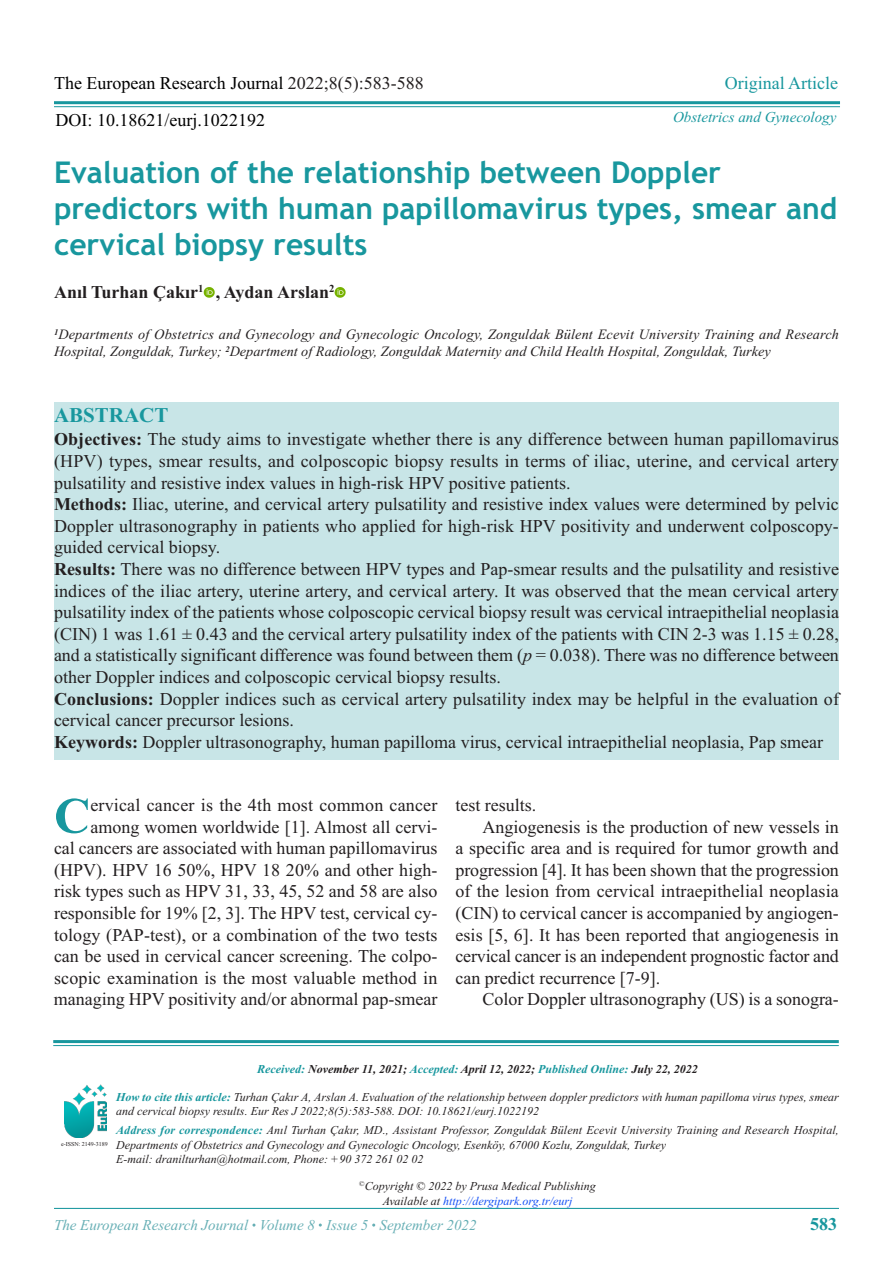
<style>
.page{position:relative;width:893px;height:1263px;background:#fff}
.page>*{position:absolute;margin:0;border:0;box-sizing:border-box;transform-origin:0 0}
.t1{font:700 50.55px "Times New Roman";color:#18979e}
.t2{font:700 30px/36px "Trebuchet MS";color:#18979e}
.t3{font:700 21px "Times New Roman";color:#18979e}
.t4{font:18px/21.6px "Times New Roman";color:#231f20}
.t5{font:18px/36.9px "Times New Roman";color:#000}
.t6{font:700 18px "Times New Roman";color:#231f20}
.t7{font:18px "Times New Roman";color:#18979e}
.t8{font:700 18px "Times New Roman";color:#18979e}
.t9{font:italic 15px "Times New Roman";color:#67afb5}
.t10{font:italic 15px "Times New Roman";color:#18979e}
.t11{font:italic 14.25px/17.1px "Times New Roman";letter-spacing:.01em;color:#231f20}
.t12{font:italic 12px/14.4px "Times New Roman";color:#231f20}
.t13{font:italic 700 12px "Times New Roman";color:#231f20}
.t14{font:6px "Times New Roman";color:#231f20}
.s1{color:#231f20}
.s2{font-weight:700}
.s3{font-style:italic}
.s4{color:#18979e}
.s5{font-weight:700;color:#18979e}
.s6{color:#104df6}
</style>
<div class="page">
<svg style="left:335px;top:287px;width:11px;height:11px"></svg>
<svg style="left:204px;top:287px;width:11px;height:11px"></svg>
<div style="left:54px;top:402px;width:785px;height:358px;background:#c8e5e7"></div>
<img style="left:64px;top:1084px;width:43px;height:54px">
<hr style="left:54px;top:1208px;width:785px;height:1px;background:#18979e">
<hr style="left:53px;top:1040px;width:786px;height:3px;background:#18979e">
<hr style="left:53px;top:1045px;width:786px;height:1px;background:#18979e">
<hr style="left:54px;top:101px;width:786px;height:3px;background:#18979e">
<hr style="left:54px;top:106px;width:786px;height:1px;background:#18979e">
<p class="t5" style="left:54px;top:64px;width:371px">The European Research Journal <span class="s1">2022;8(5):583-588<br></span>DOI: 10.18621/eurj.1022192</p>
<p class="t7" style="left:725px;top:72px;width:115px">Original Article</p>
<p class="t10" style="left:673px;top:108px;width:165px">Obstetrics and Gynecology</p>
<h2 class="t2" style="left:54px;top:154px;width:785px">Evaluation of the relationship between Doppler predictors with human papillomavirus types, smear and cervical biopsy results</h2>
<p class="t6" style="left:54px;top:282px;width:282px">Anıl Turhan Çakır<sup>1</sup> , Aydan Arslan<sup>2</sup></p>
<p class="t11" style="left:54px;top:326px;width:786px"><sup>1</sup>Departments of Obstetrics and Gynecology and Gynecologic Oncology, Zonguldak Bülent Ecevit University Training and Research<br>Hospital, Zonguldak, Turkey; <sup>2</sup>Department of Radiology, Zonguldak Maternity and Child Health Hospital, Zonguldak, Turkey</p>
<p class="t3" style="left:54px;top:402px;width:116px">ABSTRACT</p>
<p class="t4" style="left:54px;top:428px;width:786px"><span class="s2">Objectives:</span> The study aims to investigate whether there is any difference between human papillomavirus (HPV) types, smear results, and colposcopic biopsy results in terms of iliac, uterine, and cervical artery pulsatility and resistive index values in high-risk HPV positive patients.<br><span class="s2">Methods:</span> Iliac, uterine, and cervical artery pulsatility and resistive index values were determined by pelvic Doppler ultrasonography in patients who applied for high-risk HPV positivity and underwent colposcopy&shy;guided cervical biopsy.<br><span class="s2">Results:</span> There was no difference between HPV types and Pap-smear results and the pulsatility and resistive indices of the iliac artery, uterine artery, and cervical artery. It was observed that the mean cervical artery pulsatility index of the patients whose colposcopic cervical biopsy result was cervical intraepithelial neoplasia (CIN) 1 was 1.61 ± 0.43 and the cervical artery pulsatility index of the patients with CIN 2-3 was 1.15 ± 0.28, and a statistically significant difference was found between them (<span class="s3">p</span> = 0.038). There was no difference between other Doppler indices and colposcopic cervical biopsy results.<br><span class="s2">Conclusions:</span> Doppler indices such as cervical artery pulsatility index may be helpful in the evaluation of cervical cancer precursor lesions.<br><span class="s2">Keywords:</span> Doppler ultrasonography, human papilloma virus, cervical intraepithelial neoplasia, Pap smear</p>
<h1 class="t1" style="left:54px;top:786px;width:38px">C</h1>
<p class="t4" style="left:54px;top:794px;width:385px;text-align:right">ervical cancer is the 4th most common cancer among women worldwide [1]. Almost all cervi-<br>cal cancers are associated with human papillomavirus (HPV). HPV 16 50%, HPV 18 20% and other high&shy;risk types such as HPV 31, 33, 45, 52 and 58 are also responsible for 19% [2, 3]. The HPV test, cervical cy&shy;tology (PAP-test), or a combination of the two tests can be used in cervical cancer screening. The colpo&shy;scopic examination is the most valuable method in managing HPV positivity and/or abnormal pap-smear</p>
<p class="t4" style="left:455px;top:794px;width:82px">test results.</p>
<p class="t4" style="left:482px;top:816px;width:358px">Angiogenesis is the production of new vessels in</p>
<p class="t4" style="left:455px;top:837px;width:385px">a specific area and is required for tumor growth and</p>
<p class="t4" style="left:455px;top:859px;width:385px">progression [4]. It has been shown that the progression</p>
<p class="t4" style="left:455px;top:880px;width:385px">of the lesion from cervical intraepithelial neoplasia</p>
<p class="t4" style="left:455px;top:902px;width:385px">(CIN) to cervical cancer is accompanied by angiogen-</p>
<p class="t4" style="left:455px;top:924px;width:385px">esis [5, 6]. It has been reported that angiogenesis in</p>
<p class="t4" style="left:455px;top:945px;width:385px">cervical cancer is an independent prognostic factor and</p>
<p class="t4" style="left:455px;top:967px;width:206px">can predict recurrence [7-9].</p>
<p class="t4" style="left:482px;top:988px;width:358px">Color Doppler ultrasonography (US) is a sonogra-</p>
<p class="t13" style="left:257px;top:1062px;width:442px"><span class="s4">Received:</span> November 11, 2021; <span class="s4">Accepted:</span> April 12, 2022; <span class="s4">Published Online:</span> July 22, 2022</p>
<p class="t12" style="left:116px;top:1089px;width:724px"><span class="s5">How to cite this article:</span> Turhan Çakır A, Arslan A. Evaluation of the relationship between doppler predictors with human papilloma virus types, smear and cervical biopsy results. Eur Res J 2022;8(5):583-588. DOI: 10.18621/eurj.1022192</p>
<p class="t12" style="left:116px;top:1123px;width:724px"><span class="s5">Address for correspondence:</span> Anıl Turhan Çakır, MD., Assistant Professor, Zonguldak Bülent Ecevit University Training and Research Hospital,<br>Departments of Obstetrics and Gynecology and Gynecologic Oncology, Esenköy, 67000 Kozlu, Zonguldak, Turkey<br>E-mail: dranilturhan@hotmail.com, Phone: +90 372 261 02 02</p>
<p class="t12" style="left:359px;top:1179px;width:238px;text-align:center"><sup>©</sup>Copyright © 2022 by Prusa Medical Publishing<br>Available at <span class="s6">http://dergipark.org.tr/eurj</span></p>
<p class="t14" style="left:61px;top:1141px;width:48px">e-ISSN: 2149-3189</p>
<p class="t9" style="left:54px;top:1216px;width:424px">The European Research Journal Volume 8 Issue 5 September 2022</p>
<p class="t8" style="left:810px;top:1213px;width:28px">583</p>
</div>
